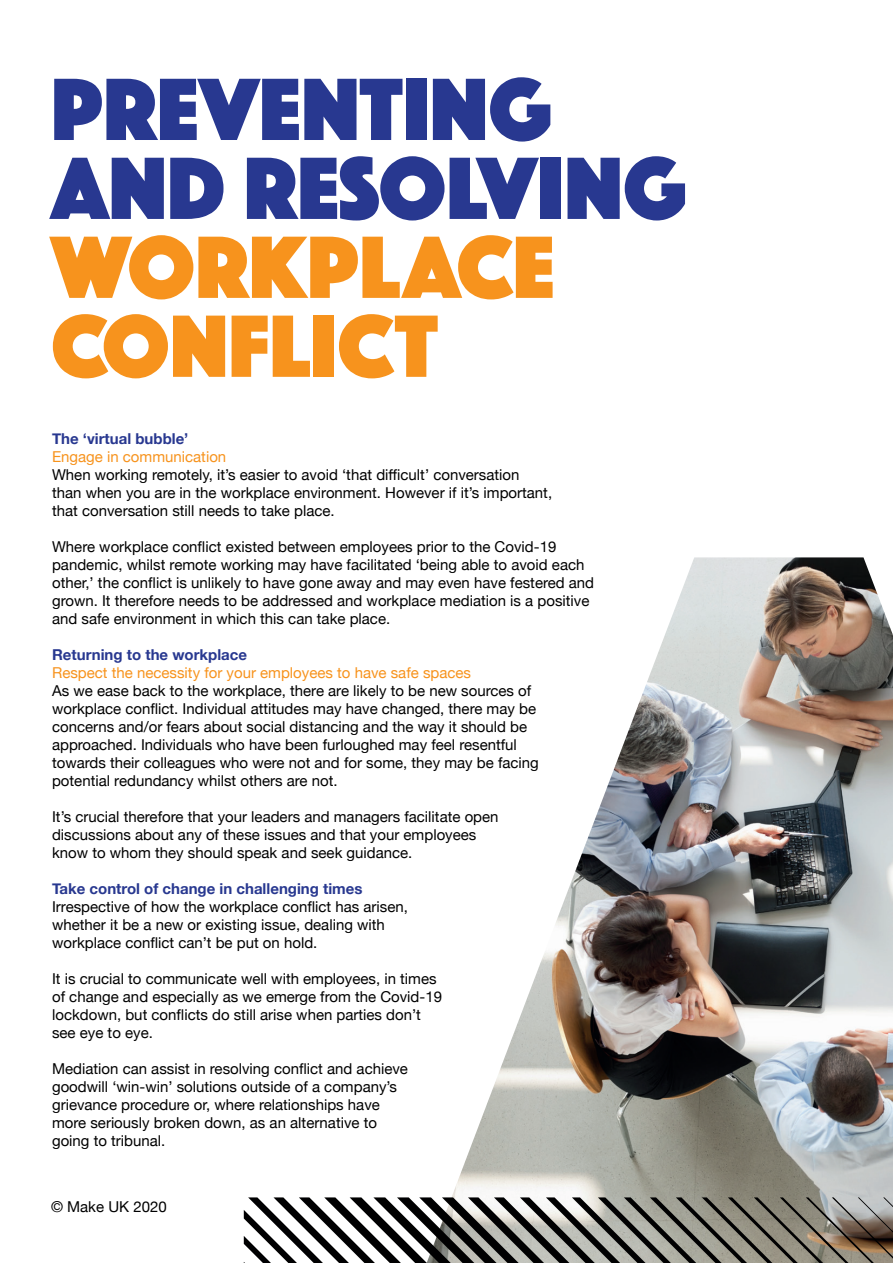
<style>
.page{position:relative;width:893px;height:1263px;background:#fff}
.page>*{position:absolute;margin:0;border:0;box-sizing:border-box;transform-origin:0 0}
.t1{font:91.8px/78.9px "Phosphate Solid";color:#283890}
.t2{font:91.8px/78.9px "Phosphate Solid";color:#f7931d}
.t3{font:15px/18px "Helvetica Neue";color:#000001}
.t4{font:700 15px "Helvetica Neue";color:#283890}
.t5{font:15px "Helvetica Neue";color:#f7931d}
</style>
<div class="page">
<img style="left:452px;top:557px;width:441px;height:640px">
<svg style="left:244px;top:1197px;width:649px;height:66px"></svg>
<h1 class="t1" style="left:51px;top:65px;width:637px">PREVENTING<br>AND RESOLVING</h1>
<h1 class="t2" style="left:51px;top:223px;width:505px">WORKPLACE<br>CONFLICT</h1>
<p class="t4" style="left:52px;top:427px;width:138px">The ‘virtual bubble’</p>
<p class="t5" style="left:52px;top:446px;width:176px">Engage in communication</p>
<p class="t3" style="left:52px;top:467px;width:502px">When working remotely, it’s easier to avoid ‘that difficult’ conversation than when you are in the workplace environment. However if it’s important, that conversation still needs to take place.</p>
<p class="t3" style="left:52px;top:539px;width:544px">Where workplace conflict existed between employees prior to the Covid-19 pandemic, whilst remote working may have facilitated ‘being able to avoid each other,’ the conflict is unlikely to have gone away and may even have festered and grown. It therefore needs to be addressed and workplace mediation is a positive and safe environment in which this can take place.</p>
<p class="t4" style="left:52px;top:643px;width:196px">Returning to the workplace</p>
<p class="t5" style="left:52px;top:662px;width:420px">Respect the necessity for your employees to have safe spaces</p>
<p class="t3" style="left:52px;top:683px;width:488px">As we ease back to the workplace, there are likely to be new sources of workplace conflict. Individual attitudes may have changed, there may be concerns and/or fears about social distancing and the way it should be approached. Individuals who have been furloughed may feel resentful towards their colleagues who were not and for some, they may be facing potential redundancy whilst others are not.</p>
<p class="t3" style="left:52px;top:809px;width:448px">It’s crucial therefore that your leaders and managers facilitate open discussions about any of these issues and that your employees know to whom they should speak and seek guidance.</p>
<p class="t4" style="left:52px;top:877px;width:312px">Take control of change in challenging times</p>
<p class="t3" style="left:52px;top:899px;width:357px">Irrespective of how the workplace conflict has arisen, whether it be a new or existing issue, dealing with workplace conflict can’t be put on hold.</p>
<p class="t3" style="left:52px;top:971px;width:391px">It is crucial to communicate well with employees, in times of change and especially as we emerge from the Covid-19 lockdown, but conflicts do still arise when parties don’t see eye to eye.</p>
<p class="t3" style="left:52px;top:1061px;width:357px">Mediation can assist in resolving conflict and achieve goodwill ‘win-win’ solutions outside of a company’s grievance procedure or, where relationships have more seriously broken down, as an alternative to going to tribunal.</p>
<p class="t3" style="left:51px;top:1198px;width:117px">© Make UK 2020</p>
</div>
